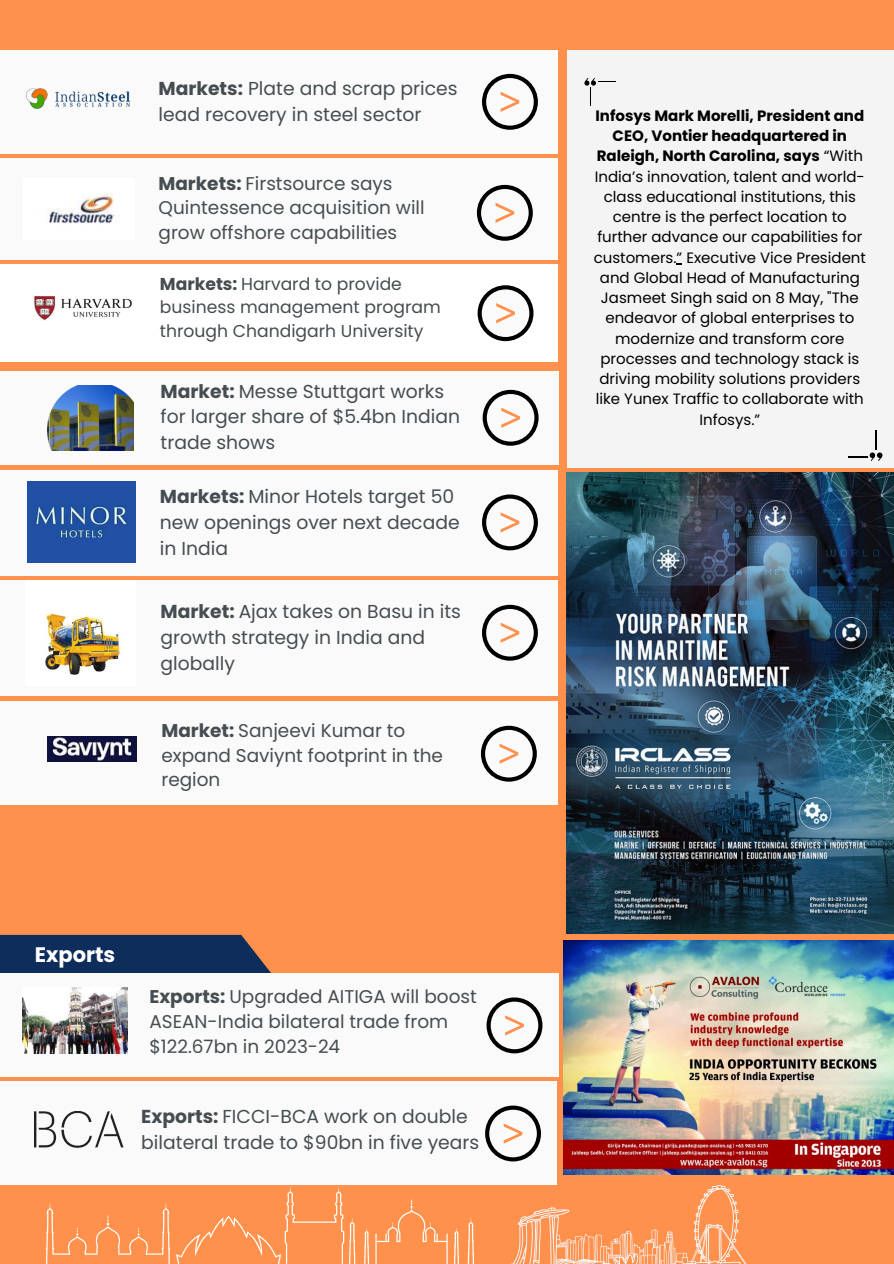
<style>
.page{position:relative;width:894px;height:1264px;background:#fff}
.page>*{position:absolute;margin:0;border:0;box-sizing:border-box;transform-origin:0 0}
.t1{font:700 21px "Poppins";color:#fff}
.t2{font:18.75px/25.8px "Poppins";color:#464d50}
.t3{font:18.45px/24.8px "Poppins";color:#464d50}
.t4{font:17.25px/23.7px "Poppins";color:#464d50}
.t5{font:15px/20.2px "Poppins";color:#000;text-align:center}
.s1{font-weight:700}
</style>
<div class="page">
<div style="left:0;top:0;width:893px;height:1263px;background:#ff914d"></div>
<img style="left:566px;top:472px;width:327px;height:461px">
<div style="left:567px;top:50px;width:326px;height:418px;background:#f4f4f4"></div>
<svg style="left:848px;top:431px;width:34px;height:30px"></svg>
<div style="left:0;top:50px;width:557px;height:103px;background:#fafafa"></div>
<div style="left:482px;top:74px;width:55px;height:56px;border:4px solid #000;border-radius:50%"></div>
<svg style="left:500px;top:92px;width:19px;height:20px"></svg>
<div style="left:0;top:159px;width:557px;height:101px;background:#fafafa"></div>
<div style="left:477px;top:185px;width:55px;height:56px;border:4px solid #000;border-radius:50%"></div>
<svg style="left:495px;top:203px;width:19px;height:20px"></svg>
<div style="left:0;top:264px;width:558px;height:98px;background:#fff"></div>
<svg style="left:479px;top:287px;width:52px;height:52px"></svg>
<div style="left:477px;top:285px;width:56px;height:56px;border:4px solid #000;border-radius:50%"></div>
<svg style="left:496px;top:303px;width:18px;height:20px"></svg>
<div style="left:0;top:371px;width:558px;height:93px;background:#fafafa"></div>
<div style="left:482px;top:390px;width:56px;height:56px;border:4px solid #000;border-radius:50%"></div>
<svg style="left:501px;top:407px;width:19px;height:21px"></svg>
<div style="left:0;top:470px;width:557px;height:106px;background:#fafafa"></div>
<div style="left:482px;top:494px;width:55px;height:56px;border:4px solid #000;border-radius:50%"></div>
<svg style="left:500px;top:512px;width:19px;height:20px"></svg>
<img style="left:563px;top:940px;width:330px;height:234px">
<div style="left:0;top:580px;width:557px;height:115px;background:#fafafa"></div>
<div style="left:482px;top:605px;width:55px;height:55px;border:4px solid #000;border-radius:50%"></div>
<svg style="left:500px;top:622px;width:19px;height:21px"></svg>
<svg style="left:584px;top:78px;width:31px;height:28px"></svg>
<svg style="left:45px;top:1185px;width:701px;height:78px"></svg>
<div style="left:0;top:701px;width:557px;height:104px;background:#fafafa"></div>
<div style="left:481px;top:725px;width:55px;height:56px;border:4px solid #000;border-radius:50%"></div>
<svg style="left:499px;top:743px;width:19px;height:20px"></svg>
<svg style="left:0;top:934px;width:271px;height:39px;background:#203458"></svg>
<img style="left:26px;top:88px;width:104px;height:21px">
<img style="left:49px;top:193px;width:66px;height:30px">
<img style="left:32px;top:295px;width:100px;height:26px">
<img style="left:47px;top:385px;width:86px;height:65px">
<img style="left:28px;top:482px;width:108px;height:81px">
<img style="left:45px;top:613px;width:75px;height:62px">
<img style="left:47px;top:736px;width:89px;height:25px">
<div style="left:0;top:973px;width:558px;height:104px;background:#fafafa"></div>
<svg style="left:488px;top:999px;width:52px;height:52px"></svg>
<div style="left:486px;top:997px;width:56px;height:56px;border:4px solid #000;border-radius:50%"></div>
<svg style="left:505px;top:1015px;width:18px;height:20px"></svg>
<div style="left:0;top:1081px;width:556px;height:104px;background:#fafafa"></div>
<div style="left:485px;top:1105px;width:56px;height:56px;border:4px solid #000;border-radius:50%"></div>
<svg style="left:503px;top:1123px;width:19px;height:20px"></svg>
<img style="left:23px;top:987px;width:105px;height:66px">
<img style="left:34px;top:1111px;width:90px;height:37px">
<p class="t2" style="left:158px;top:76px;width:300px"><span class="s1">Markets:</span> Plate and scrap prices lead recovery in steel sector</p>
<p class="t3" style="left:158px;top:171px;width:267px"><span class="s1">Markets:</span> Firstsource says<br>Quintessence acquisition will grow offshore capabilities</p>
<p class="t4" style="left:160px;top:272px;width:282px"><span class="s1">Markets:</span> Harvard to provide business management program through Chandigarh University</p>
<p class="t2" style="left:161px;top:378px;width:301px"><span class="s1">Market:</span> Messe Stuttgart works for larger share of $5.4bn Indian trade shows</p>
<h2 class="t2" style="left:160px;top:484px;width:301px"><span class="s1">Markets:</span> Minor Hotels target 50 new openings over next decade in India</h2>
<p class="t2" style="left:161px;top:599px;width:302px"><span class="s1">Market:</span> Ajax takes on Basu in its growth strategy in India and globally</p>
<p class="t3" style="left:161px;top:718px;width:283px"><span class="s1">Market:</span> Sanjeevi Kumar to expand Saviynt footprint in the region</p>
<h2 class="t1" style="left:35px;top:939px;width:82px">Exports</h2>
<p class="t3" style="left:149px;top:984px;width:329px"><span class="s1">Exports:</span> Upgraded AITIGA will boost<br>ASEAN-India bilateral trade from $122.67bn in 2023-24</p>
<p class="t2" style="left:141px;top:1103px;width:339px"><span class="s1">Exports:</span> FICCI-BCA work on double bilateral trade to $90bn in five years</p>
<h2 class="t5" style="left:593px;top:105px;width:274px"><span class="s1">Infosys Mark Morelli, President and CEO, Vontier headquartered in Raleigh, North Carolina, says</span> “With India’s innovation, talent and world&shy;class educational institutions, this centre is the perfect location to further advance our capabilities for customers.” Executive Vice President and Global Head of Manufacturing Jasmeet Singh said on 8 May, "The endeavor of global enterprises to modernize and transform core processes and technology stack is driving mobility solutions providers like Yunex Traffic to collaborate with Infosys.”</h2>
</div>
